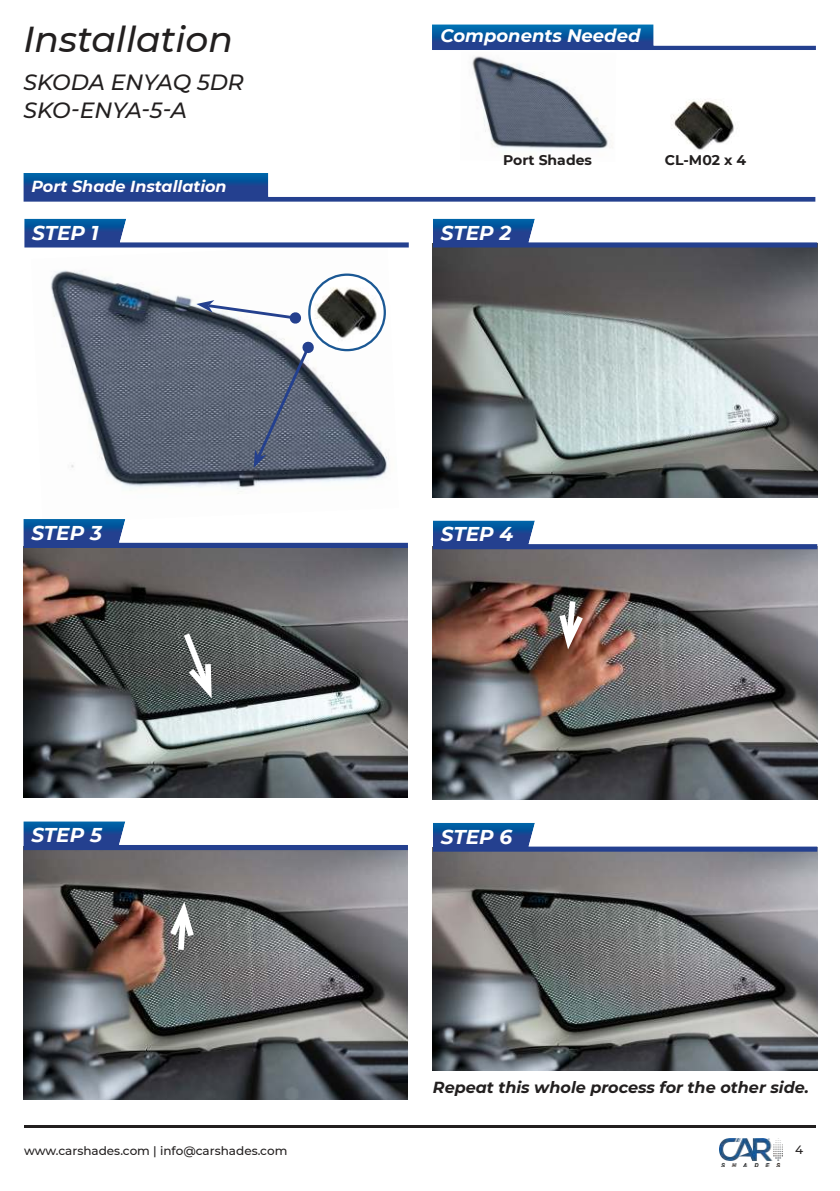
<style>
.page{position:relative;width:840px;height:1191px;background:#fff}
.page>*{position:absolute;margin:0;border:0;box-sizing:border-box;transform-origin:0 0}
.t1{font:italic 500 36px "Montserrat";color:#221f1f}
.t2{font:italic 500 22px/28px "Montserrat";color:#221f1f}
.t3{font:italic 700 20px "Montserrat";color:#fff}
.t4{font:italic 700 18px "Montserrat";color:#fff}
.t5{font:italic 700 16px "Montserrat";color:#221f1f}
.t6{font:italic 700 16px "Montserrat";color:#fff}
.t7{font:700 14px "Montserrat";color:#221f1f}
.t8{font:500 12px "Montserrat";color:#221f1f}
</style>
<div class="page">
<img style="left:51px;top:270px;width:338px;height:224px">
<img style="left:472px;top:56px;width:140px;height:93px">
<img style="left:23px;top:173px;width:792px;height:29px">
<hr style="left:24px;top:1126px;width:791px;height:2px;background:#221f1f">
<img style="left:719px;top:1138px;width:63px;height:28px">
<img style="left:432px;top:24px;width:383px;height:26px">
<img style="left:432px;top:248px;width:385px;height:249px">
<img style="left:23px;top:548px;width:385px;height:249px">
<img style="left:23px;top:850px;width:385px;height:249px">
<img style="left:432px;top:219px;width:385px;height:29px">
<img style="left:23px;top:519px;width:385px;height:29px">
<img style="left:23px;top:821px;width:385px;height:29px">
<img style="left:24px;top:219px;width:384px;height:29px">
<img style="left:432px;top:549px;width:385px;height:250px">
<img style="left:432px;top:852px;width:385px;height:218px">
<img style="left:432px;top:520px;width:385px;height:29px">
<img style="left:432px;top:823px;width:385px;height:29px">
<svg style="left:179px;top:627px;width:37px;height:79px"></svg>
<svg style="left:165px;top:893px;width:33px;height:62px"></svg>
<svg style="left:555px;top:595px;width:32px;height:62px"></svg>
<img style="left:671px;top:99px;width:63px;height:51px">
<img style="left:309px;top:275px;width:75px;height:75px;border-radius:38px">
<div style="left:308px;top:273px;width:78px;height:78px;border:2px solid #1b5894;border-radius:50%"></div>
<svg style="left:196px;top:300px;width:106px;height:24px"></svg>
<svg style="left:253px;top:341px;width:61px;height:127px;background:#60697d"></svg>
<h1 class="t1" style="left:23px;top:25px;width:211px">Installation</h1>
<h2 class="t2" style="left:23px;top:69px;width:222px">SKODA ENYAQ 5DR<br>SKO-ENYA-5-A</h2>
<p class="t6" style="left:31px;top:179px;width:197px">Port Shade Installation</p>
<p class="t3" style="left:32px;top:224px;width:68px">STEP 1</p>
<p class="t3" style="left:31px;top:524px;width:72px">STEP 3</p>
<p class="t3" style="left:31px;top:826px;width:72px">STEP 5</p>
<p class="t4" style="left:440px;top:28px;width:201px">Components Needed</p>
<p class="t7" style="left:503px;top:154px;width:90px">Port Shades</p>
<p class="t7" style="left:664px;top:154px;width:83px">CL-M02 x 4</p>
<p class="t3" style="left:440px;top:224px;width:72px">STEP 2</p>
<p class="t3" style="left:440px;top:525px;width:74px">STEP 4</p>
<p class="t3" style="left:440px;top:828px;width:73px">STEP 6</p>
<p class="t5" style="left:432px;top:1080px;width:377px">Repeat this whole process for the other side.</p>
<p class="t8" style="left:24px;top:1145px;width:265px">www.carshades.com | info@carshades.com</p>
<p class="t8" style="left:794px;top:1145px;width:10px">4</p>
</div>
